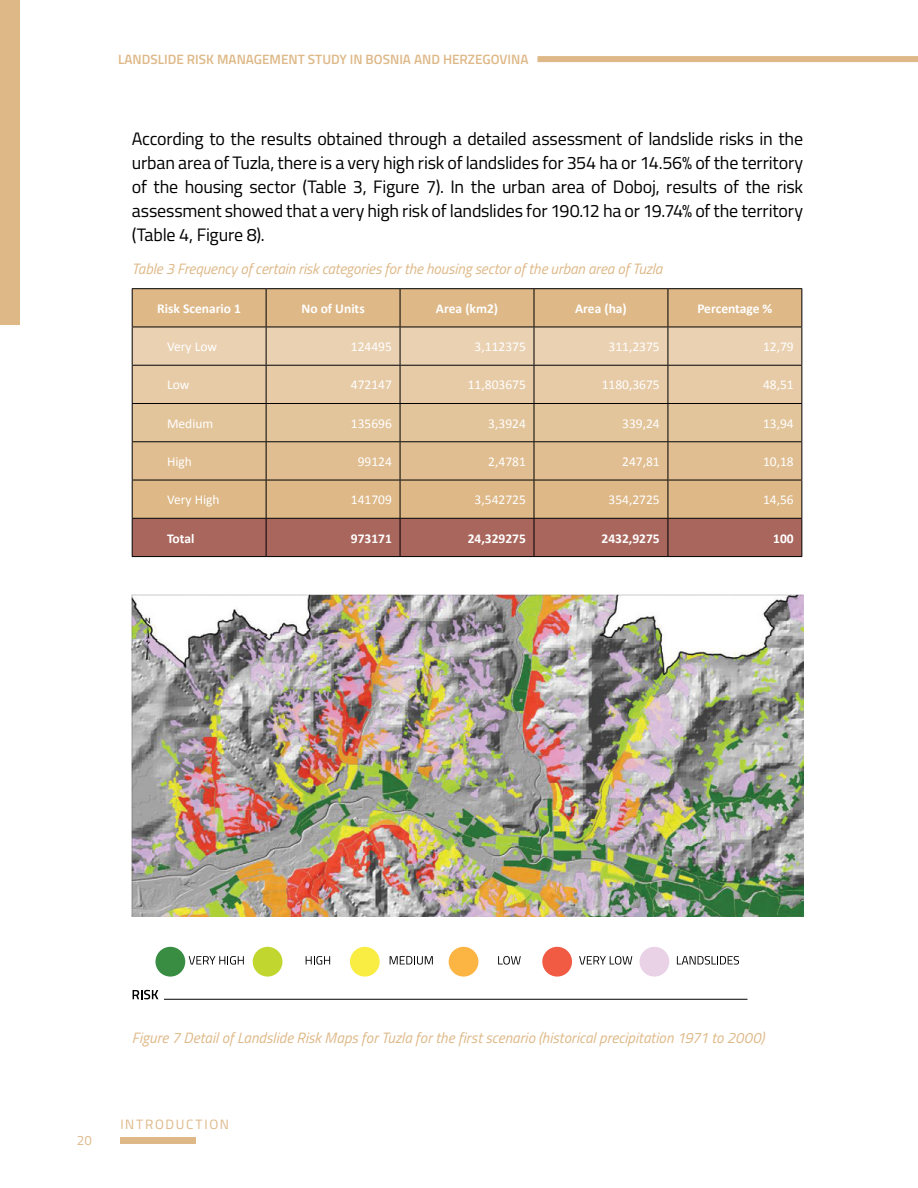
<style>
.page{position:relative;width:918px;height:1188px;background:#fff}
.page>*{position:absolute;margin:0;border:0;box-sizing:border-box;transform-origin:0 0}
.t1{font:18px/24px "Titillium";letter-spacing:-.015em;color:#000;text-align:justify}
.t2{font:italic 15px "Titillium";letter-spacing:-.005em;color:#deb887}
.t3{font:13.5px "Calibri";color:#fff}
.t4{font:700 13.5px "Calibri";color:#fff}
.t5{font:600 13.5px "Titillium";color:#deb887}
.t6{font:13.5px "Titillium";color:#deb887}
.t7{font:13.5px "Titillium Regular Upright";color:#deb887}
</style>
<div class="page">
<div style="left:0;top:0;width:20px;height:325px;background:#deb887"></div>
<div style="left:537px;top:56px;width:381px;height:6px;background:#deb887"></div>
<div style="left:133px;top:289px;width:668px;height:229px;background:#deb887"></div>
<svg style="left:133px;top:328px;width:668px;height:152px;background:#e3c6a0"></svg>
<div style="left:133px;top:519px;width:668px;height:37px;background:#a9665d"></div>
<hr style="left:132px;top:288px;width:134px;height:1px;background:#000">
<hr style="left:132px;top:289px;width:1px;height:38px;background:#000">
<hr style="left:266px;top:288px;width:134px;height:1px;background:#000">
<hr style="left:266px;top:289px;width:1px;height:38px;background:#000">
<hr style="left:400px;top:288px;width:134px;height:1px;background:#000">
<hr style="left:400px;top:289px;width:1px;height:38px;background:#000">
<hr style="left:534px;top:288px;width:134px;height:1px;background:#000">
<hr style="left:534px;top:289px;width:1px;height:38px;background:#000">
<hr style="left:668px;top:288px;width:134px;height:1px;background:#000">
<hr style="left:668px;top:289px;width:1px;height:38px;background:#000">
<hr style="left:801px;top:289px;width:1px;height:38px;background:#000">
<hr style="left:132px;top:327px;width:134px;height:1px;background:#000">
<hr style="left:132px;top:327px;width:1px;height:38px;background:#000">
<hr style="left:266px;top:327px;width:134px;height:1px;background:#000">
<hr style="left:266px;top:327px;width:1px;height:38px;background:#000">
<hr style="left:400px;top:327px;width:134px;height:1px;background:#000">
<hr style="left:400px;top:327px;width:1px;height:38px;background:#000">
<hr style="left:534px;top:327px;width:134px;height:1px;background:#000">
<hr style="left:534px;top:327px;width:1px;height:38px;background:#000">
<hr style="left:668px;top:327px;width:134px;height:1px;background:#000">
<hr style="left:668px;top:327px;width:1px;height:38px;background:#000">
<hr style="left:801px;top:327px;width:1px;height:38px;background:#000">
<hr style="left:132px;top:365px;width:134px;height:1px;background:#000">
<hr style="left:132px;top:366px;width:1px;height:37px;background:#000">
<hr style="left:266px;top:365px;width:134px;height:1px;background:#000">
<hr style="left:266px;top:366px;width:1px;height:37px;background:#000">
<hr style="left:400px;top:365px;width:134px;height:1px;background:#000">
<hr style="left:400px;top:366px;width:1px;height:37px;background:#000">
<hr style="left:534px;top:365px;width:134px;height:1px;background:#000">
<hr style="left:534px;top:366px;width:1px;height:37px;background:#000">
<hr style="left:668px;top:365px;width:134px;height:1px;background:#000">
<hr style="left:668px;top:366px;width:1px;height:37px;background:#000">
<hr style="left:801px;top:366px;width:1px;height:37px;background:#000">
<hr style="left:132px;top:403px;width:134px;height:1px;background:#000">
<hr style="left:132px;top:404px;width:1px;height:37px;background:#000">
<hr style="left:266px;top:403px;width:134px;height:1px;background:#000">
<hr style="left:266px;top:404px;width:1px;height:37px;background:#000">
<hr style="left:400px;top:403px;width:134px;height:1px;background:#000">
<hr style="left:400px;top:404px;width:1px;height:37px;background:#000">
<hr style="left:534px;top:403px;width:134px;height:1px;background:#000">
<hr style="left:534px;top:404px;width:1px;height:37px;background:#000">
<hr style="left:668px;top:403px;width:134px;height:1px;background:#000">
<hr style="left:668px;top:404px;width:1px;height:37px;background:#000">
<hr style="left:801px;top:404px;width:1px;height:37px;background:#000">
<hr style="left:132px;top:441px;width:134px;height:1px;background:#000">
<hr style="left:132px;top:442px;width:1px;height:38px;background:#000">
<hr style="left:266px;top:441px;width:134px;height:1px;background:#000">
<hr style="left:266px;top:442px;width:1px;height:38px;background:#000">
<hr style="left:400px;top:441px;width:134px;height:1px;background:#000">
<hr style="left:400px;top:442px;width:1px;height:38px;background:#000">
<hr style="left:534px;top:441px;width:134px;height:1px;background:#000">
<hr style="left:534px;top:442px;width:1px;height:38px;background:#000">
<hr style="left:668px;top:441px;width:134px;height:1px;background:#000">
<hr style="left:668px;top:442px;width:1px;height:38px;background:#000">
<hr style="left:801px;top:442px;width:1px;height:38px;background:#000">
<hr style="left:132px;top:480px;width:134px;height:1px;background:#000">
<hr style="left:132px;top:480px;width:1px;height:38px;background:#000">
<hr style="left:266px;top:480px;width:134px;height:1px;background:#000">
<hr style="left:266px;top:480px;width:1px;height:38px;background:#000">
<hr style="left:400px;top:480px;width:134px;height:1px;background:#000">
<hr style="left:400px;top:480px;width:1px;height:38px;background:#000">
<hr style="left:534px;top:480px;width:134px;height:1px;background:#000">
<hr style="left:534px;top:480px;width:1px;height:38px;background:#000">
<hr style="left:668px;top:480px;width:134px;height:1px;background:#000">
<hr style="left:668px;top:480px;width:1px;height:38px;background:#000">
<hr style="left:801px;top:480px;width:1px;height:38px;background:#000">
<hr style="left:132px;top:518px;width:134px;height:1px;background:#000">
<hr style="left:132px;top:519px;width:1px;height:37px;background:#000">
<hr style="left:266px;top:518px;width:134px;height:1px;background:#000">
<hr style="left:266px;top:519px;width:1px;height:37px;background:#000">
<hr style="left:400px;top:518px;width:134px;height:1px;background:#000">
<hr style="left:400px;top:519px;width:1px;height:37px;background:#000">
<hr style="left:534px;top:518px;width:134px;height:1px;background:#000">
<hr style="left:534px;top:519px;width:1px;height:37px;background:#000">
<hr style="left:668px;top:518px;width:134px;height:1px;background:#000">
<hr style="left:668px;top:519px;width:1px;height:37px;background:#000">
<hr style="left:801px;top:519px;width:1px;height:37px;background:#000">
<hr style="left:132px;top:556px;width:134px;height:1px;background:#000">
<hr style="left:266px;top:556px;width:134px;height:1px;background:#000">
<hr style="left:400px;top:556px;width:134px;height:1px;background:#000">
<hr style="left:534px;top:556px;width:134px;height:1px;background:#000">
<hr style="left:668px;top:556px;width:134px;height:1px;background:#000">
<div style="left:120px;top:1137px;width:75px;height:7px;background:#deb887"></div>
<img style="left:132px;top:594px;width:671px;height:322px">
<div style="left:155px;top:947px;width:30px;height:30px;background:#388d43;border-radius:50%"></div>
<div style="left:253px;top:947px;width:29px;height:30px;background:#c1d72f;border-radius:50%"></div>
<div style="left:350px;top:947px;width:30px;height:30px;background:#f9ed44;border-radius:50%"></div>
<div style="left:449px;top:947px;width:29px;height:30px;background:#fcb442;border-radius:50%"></div>
<div style="left:542px;top:947px;width:30px;height:30px;background:#f15b44;border-radius:50%"></div>
<div style="left:640px;top:947px;width:29px;height:30px;background:#e9d1e6;border-radius:50%"></div>
<svg style="left:189px;top:956px;width:55px;height:9px"></svg>
<svg style="left:306px;top:956px;width:24px;height:9px"></svg>
<svg style="left:390px;top:956px;width:43px;height:9px"></svg>
<svg style="left:498px;top:956px;width:23px;height:9px"></svg>
<svg style="left:579px;top:956px;width:53px;height:9px"></svg>
<svg style="left:677px;top:956px;width:62px;height:9px"></svg>
<hr style="left:164px;top:999px;width:583px;height:1px;background:#000">
<svg style="left:133px;top:990px;width:25px;height:9px"></svg>
<p class="t5" style="left:118px;top:49px;width:412px">LANDSLIDE RISK MANAGEMENT STUDY IN BOSNIA AND HERZEGOVINA</p>
<p class="t1" style="left:132px;top:126px;width:673px">According to the results obtained through a detailed assessment of landslide risks in the urban area of Tuzla, there is a very high risk of landslides for 354 ha or 14.56% of the territory of the housing sector (Table 3, Figure 7). In the urban area of Doboj, results of the risk assessment showed that a very high risk of landslides for 190.12 ha or 19.74% of the territory (Table 4, Figure 8).</p>
<p class="t2" style="left:132px;top:258px;width:532px">Table 3 Frequency of certain risk categories for the housing sector of the urban area of Tuzla</p>
<p class="t4" style="left:157px;top:300px;width:85px">Risk Scenario 1</p>
<p class="t4" style="left:301px;top:300px;width:65px">No of Units</p>
<p class="t4" style="left:436px;top:300px;width:64px">Area (km2)</p>
<p class="t4" style="left:575px;top:300px;width:53px">Area (ha)</p>
<p class="t4" style="left:697px;top:300px;width:77px">Percentage %</p>
<p class="t3" style="left:167px;top:338px;width:52px">Very Low</p>
<p class="t3" style="left:351px;top:338px;width:43px">124495</p>
<p class="t3" style="left:475px;top:338px;width:53px">3,112375</p>
<p class="t3" style="left:609px;top:338px;width:53px">311,2375</p>
<p class="t3" style="left:763px;top:338px;width:32px">12,79</p>
<p class="t3" style="left:167px;top:376px;width:24px">Low</p>
<p class="t3" style="left:351px;top:376px;width:43px">472147</p>
<p class="t3" style="left:468px;top:376px;width:60px">11,803675</p>
<p class="t3" style="left:602px;top:376px;width:60px">1180,3675</p>
<p class="t3" style="left:763px;top:376px;width:32px">48,51</p>
<p class="t3" style="left:167px;top:415px;width:48px">Medium</p>
<p class="t3" style="left:351px;top:415px;width:43px">135696</p>
<p class="t3" style="left:488px;top:415px;width:39px">3,3924</p>
<p class="t3" style="left:622px;top:415px;width:39px">339,24</p>
<p class="t3" style="left:763px;top:415px;width:32px">13,94</p>
<p class="t3" style="left:167px;top:453px;width:26px">High</p>
<p class="t3" style="left:358px;top:453px;width:36px">99124</p>
<p class="t3" style="left:488px;top:453px;width:39px">2,4781</p>
<p class="t3" style="left:622px;top:453px;width:39px">247,81</p>
<p class="t3" style="left:763px;top:453px;width:32px">10,18</p>
<p class="t3" style="left:167px;top:491px;width:54px">Very High</p>
<p class="t3" style="left:351px;top:491px;width:43px">141709</p>
<p class="t3" style="left:475px;top:491px;width:53px">3,542725</p>
<p class="t3" style="left:609px;top:491px;width:53px">354,2725</p>
<p class="t3" style="left:763px;top:491px;width:32px">14,56</p>
<p class="t4" style="left:167px;top:529px;width:29px">Total</p>
<p class="t4" style="left:351px;top:529px;width:43px">973171</p>
<p class="t4" style="left:468px;top:529px;width:60px">24,329275</p>
<p class="t4" style="left:602px;top:529px;width:60px">2432,9275</p>
<p class="t4" style="left:773px;top:529px;width:22px">100</p>
<p class="t7" style="left:77px;top:1130px;width:17px">20</p>
<p class="t2" style="left:132px;top:1027px;width:634px">Figure 7 Detail of Landslide Risk Maps for Tuzla for the first scenario (historical precipitation 1971 to 2000)</p>
<p class="t6" style="left:120px;top:1115px;width:16px">Introduction</p>
</div>
